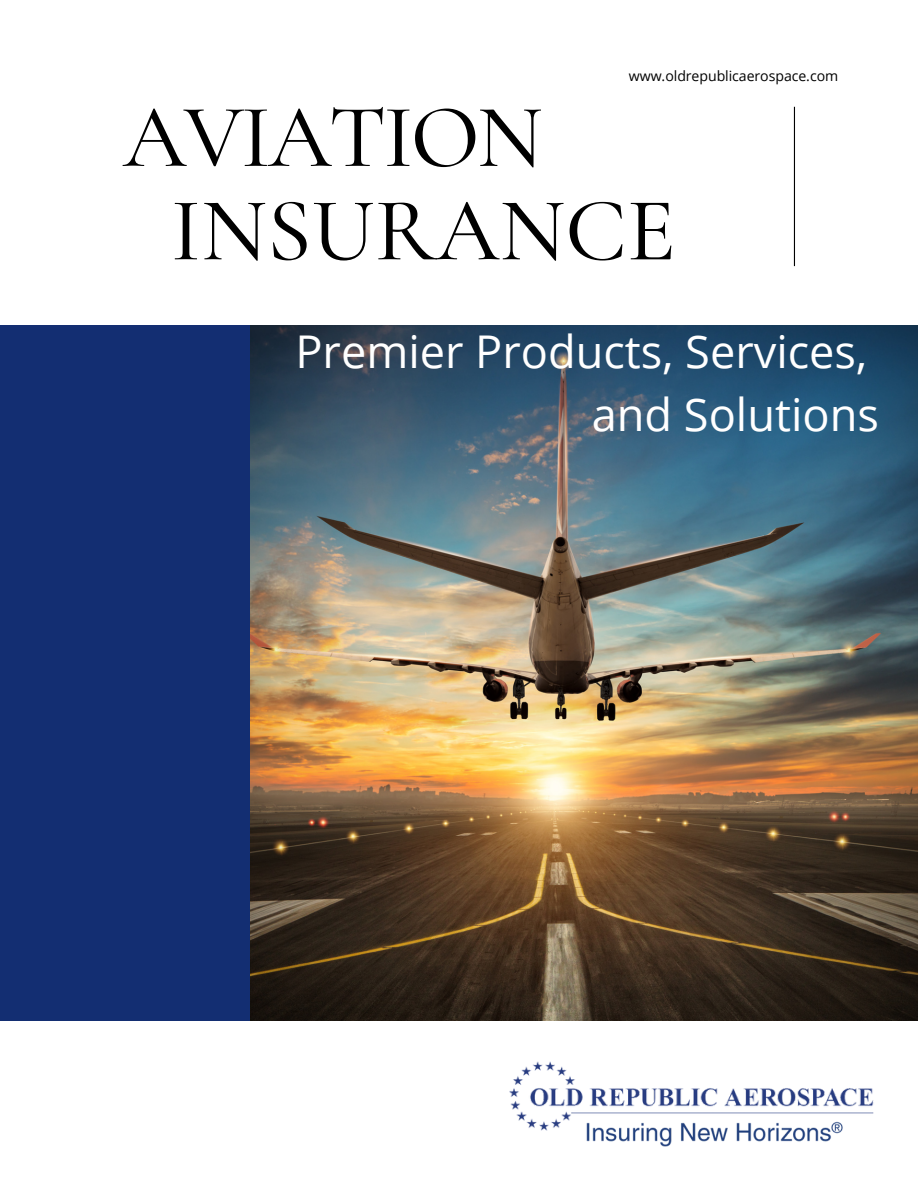
<style>
.page{position:relative;width:918px;height:1188px;background:#fff}
.page>*{position:absolute;margin:0;border:0;box-sizing:border-box;transform-origin:0 0}
.t1{font:500 90.3px "Cormorant Garamond";color:#000}
.t2{font:500 90.3px "Cormorant Garamond";letter-spacing:-.03em;color:#000}
.t3{font:45.15px/62.4px "Open Sans";color:#fff;text-align:right}
.t4{font:14.1px "Open Sans";letter-spacing:-.005em;color:#000}
</style>
<div class="page">
<div style="left:0;top:325px;width:250px;height:695px;background:#132e72"></div>
<img style="left:250px;top:325px;width:668px;height:696px">
<hr style="left:794px;top:107px;width:1px;height:159px;background:#000">
<img style="left:509px;top:1061px;width:365px;height:70px">
<img style="left:566px;top:1121px;width:294px;height:26px">
<p class="t2" style="left:123px;top:83px;width:421px">AVIATION</p>
<h2 class="t4" style="left:629px;top:66px;width:211px">www.oldrepublicaerospace.com</h2>
<p class="t1" style="left:171px;top:176px;width:506px">INSURANCE</p>
<p class="t3" style="left:295px;top:320px;width:585px">Premier Products, Services, and Solutions</p>
</div>
